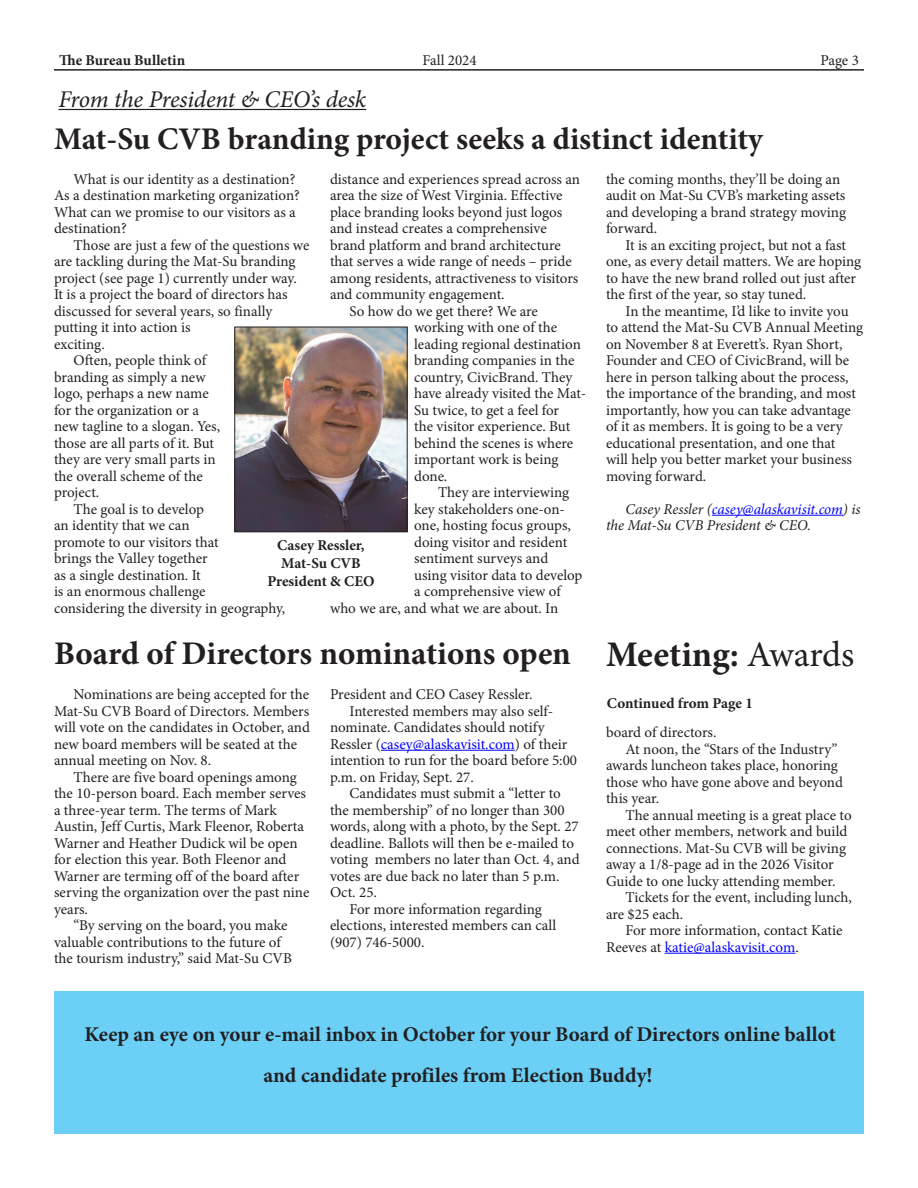
<style>
.page{position:relative;width:918px;height:1188px;background:#fff}
.page>*{position:absolute;margin:0;border:0;box-sizing:border-box;transform-origin:0 0}
.t1{font:700 36px "Minion Pro";letter-spacing:-.005em;color:#231f20}
.t2{font:700 33px "Minion Pro";color:#231f20}
.t3{font:700 31.5px "Minion Pro";color:#231f20}
.t4{font:italic 24px "Minion Pro";letter-spacing:-.01em;color:#231f20}
.t5{font:700 21px/40.5px "Minion Pro";color:#231f20;text-align:center}
.t6{font:15px/16.5px "Minion Pro";letter-spacing:-.005em;color:#231f20}
.t7{font:700 15px "Minion Pro";color:#231f20}
.t8{font:italic 15px/16.5px "Minion Pro";letter-spacing:-.005em;color:#231f20}
.s1{color:#00f}
.s2{font-weight:400}
</style>
<div class="page">
<hr style="left:712px;top:515px;width:131px;height:1px;background:#00f">
<hr style="left:54px;top:69px;width:810px;height:2px;background:#231f20">
<hr style="left:58px;top:109px;width:308px;height:1px;background:#231f20">
<hr style="left:381px;top:750px;width:134px;height:1px;background:#00f">
<div style="left:54px;top:991px;width:810px;height:143px;background:#6bcff6"></div>
<hr style="left:665px;top:953px;width:130px;height:1px;background:#00f">
<img style="left:237px;top:329px;width:168px;height:201px">
<div style="left:235px;top:327px;width:172px;height:205px;border:1px solid #231f20"></div>
<p class="t7" style="left:59px;top:50px;width:127px">The Bureau Bulletin</p>
<p class="t6" style="left:423px;top:52px;width:56px">Fall 2024</p>
<p class="t6" style="left:820px;top:52px;width:40px">Page 3</p>
<p class="t4" style="left:58px;top:83px;width:309px">From the President &amp; CEO’s desk</p>
<p class="t3" style="left:54px;top:117px;width:710px">Mat-Su CVB branding project seeks a distinct identity</p>
<p class="t6" style="left:54px;top:171px;width:247px;text-indent:20px">What is our identity as a destination?<br>As a destination marketing organization?<br>What can we promise to our visitors as a destination?</p>
<p class="t6" style="left:54px;top:237px;width:257px;text-indent:20px">Those are just a few of the questions we are tackling during the Mat-Su branding project (see page 1) currently under way.<br>It is a project the board of directors has discussed for several years, so finally putting it into action is<br>exciting.</p>
<p class="t6" style="left:54px;top:352px;width:168px;text-indent:20px">Often, people think of branding as simply a new logo, perhaps a new name for the organization or a new tagline to a slogan. Yes, those are all parts of it. But they are very small parts in the overall scheme of the project.</p>
<p class="t6" style="left:54px;top:501px;width:233px;text-indent:20px">The goal is to develop<br>an identity that we can<br>promote to our visitors that<br>brings the Valley together<br>as a single destination. It<br>is an enormous challenge<br>considering the diversity in geography,</p>
<p class="t6" style="left:330px;top:171px;width:252px">distance and experiences spread across an area the size of West Virginia. Effective place branding looks beyond just logos and instead creates a comprehensive brand platform and brand architecture that serves a wide range of needs – pride among residents, attractiveness to visitors and community engagement.</p>
<p class="t6" style="left:414px;top:303px;width:174px;text-indent:-65px">So how do we get there? We are working with one of the leading regional destination branding companies in the country, CivicBrand. They have already visited the Mat-<br>Su twice, to get a feel for<br>the visitor experience. But behind the scenes is where important work is being done.</p>
<p class="t6" style="left:438px;top:484px;width:133px">They are interviewing</p>
<p class="t6" style="left:414px;top:501px;width:152px">key stakeholders one-on-</p>
<p class="t6" style="left:414px;top:517px;width:158px">one, hosting focus groups,</p>
<p class="t6" style="left:414px;top:534px;width:155px">doing visitor and resident</p>
<p class="t6" style="left:414px;top:550px;width:136px">sentiment surveys and</p>
<p class="t6" style="left:414px;top:567px;width:170px">using visitor data to develop</p>
<p class="t6" style="left:414px;top:583px;width:148px">a comprehensive view of</p>
<p class="t6" style="left:330px;top:600px;width:230px">who we are, and what we are about. In</p>
<p class="t7" style="left:277px;top:534px;width:89px">Casey Ressler,</p>
<p class="t7" style="left:281px;top:552px;width:81px">Mat-Su CVB</p>
<p class="t7" style="left:267px;top:570px;width:109px">President &amp; CEO</p>
<p class="t2" style="left:54px;top:631px;width:518px">Board of Directors nominations open</p>
<p class="t6" style="left:54px;top:686px;width:258px;text-indent:20px">Nominations are being accepted for the Mat-Su CVB Board of Directors. Members will vote on the candidates in October, and new board members will be seated at the annual meeting on Nov. 8.</p>
<p class="t6" style="left:54px;top:769px;width:257px;text-indent:20px">There are five board openings among the 10-person board. Each member serves a three-year term. The terms of Mark Austin, Jeff Curtis, Mark Fleenor, Roberta Warner and Heather Dudick wil be open for election this year. Both Fleenor and Warner are terming off of the board after serving the organization over the past nine years.</p>
<p class="t6" style="left:54px;top:917px;width:239px;text-indent:20px">“By serving on the board, you make valuable contributions to the future of the tourism industry,” said Mat-Su CVB</p>
<p class="t6" style="left:330px;top:686px;width:204px">President and CEO Casey Ressler.</p>
<p class="t6" style="left:330px;top:703px;width:249px;text-indent:20px">Interested members may also self&shy;nominate. Candidates should notify Ressler (<span class="s1">casey@alaskavisit.com</span>) of their intention to run for the board before 5:00 p.m. on Friday, Sept. 27.</p>
<p class="t6" style="left:330px;top:785px;width:251px;text-indent:20px">Candidates must submit a “letter to the membership” of no longer than 300 words, along with a photo, by the Sept. 27 deadline. Ballots will then be e-mailed to voting members no later than Oct. 4, and votes are due back no later than 5 p.m.<br>Oct. 25.</p>
<p class="t6" style="left:330px;top:901px;width:228px;text-indent:20px">For more information regarding elections, interested members can call (907) 746-5000.</p>
<p class="t6" style="left:606px;top:171px;width:242px">the coming months, they’ll be doing an audit on Mat-Su CVB’s marketing assets and developing a brand strategy moving forward.</p>
<p class="t6" style="left:606px;top:237px;width:257px;text-indent:20px">It is an exciting project, but not a fast one, as every detail matters. We are hoping to have the new brand rolled out just after the first of the year, so stay tuned.</p>
<p class="t6" style="left:606px;top:303px;width:259px;text-indent:20px">In the meantime, I’d like to invite you to attend the Mat-Su CVB Annual Meeting on November 8 at Everett’s. Ryan Short, Founder and CEO of CivicBrand, will be here in person talking about the process, the importance of the branding, and most importantly, how you can take advantage of it as members. It is going to be a very educational presentation, and one that<br>will help you better market your business moving forward.</p>
<p class="t8" style="left:606px;top:501px;width:256px;text-indent:20px">Casey Ressler (<span class="s1">casey@alaskavisit.com</span>) is the Mat-Su CVB President &amp; CEO.</p>
<p class="t1" style="left:606px;top:629px;width:250px">Meeting: <span class="s2">Awards</span></p>
<p class="t7" style="left:607px;top:693px;width:147px">Continued from Page 1</p>
<p class="t6" style="left:606px;top:724px;width:112px">board of directors.</p>
<p class="t6" style="left:606px;top:741px;width:238px;text-indent:20px">At noon, the “Stars of the Industry” awards luncheon takes place, honoring those who have gone above and beyond this year.</p>
<p class="t6" style="left:606px;top:807px;width:247px;text-indent:20px">The annual meeting is a great place to meet other members, network and build connections. Mat-Su CVB will be giving away a 1/8-page ad in the 2026 Visitor Guide to one lucky attending member.</p>
<p class="t6" style="left:606px;top:889px;width:247px;text-indent:20px">Tickets for the event, including lunch, are $25 each.</p>
<p class="t6" style="left:606px;top:922px;width:238px;text-indent:20px">For more information, contact Katie<br>Reeves at <span class="s1">katie@alaskavisit.com</span>.</p>
<p class="t5" style="left:85px;top:1014px;width:753px">Keep an eye on your e-mail inbox in October for your Board of Directors online ballot and candidate profiles from Election Buddy!</p>
</div>
